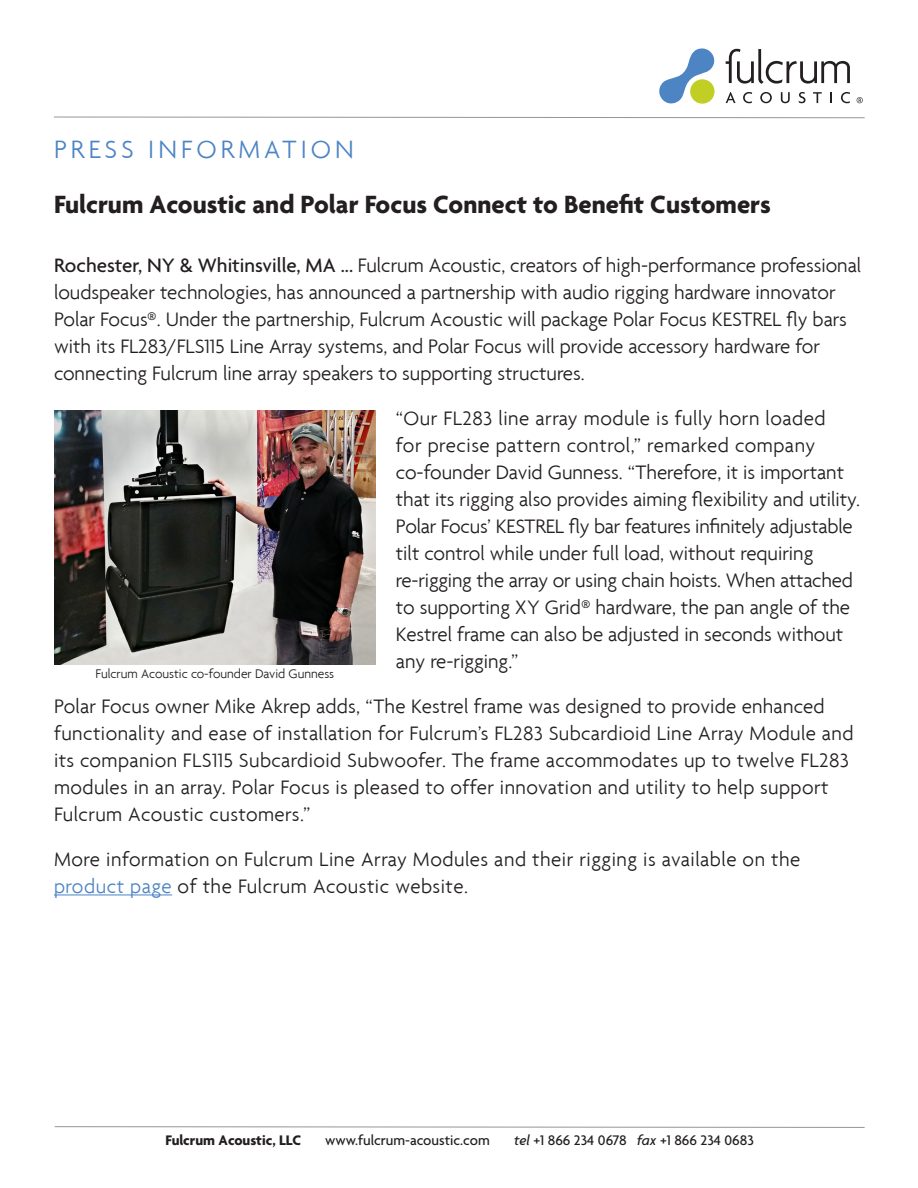
<style>
.page{position:relative;width:918px;height:1188px;background:#fff}
.page>*{position:absolute;margin:0;border:0;box-sizing:border-box;transform-origin:0 0}
.t1{font:700 27px "Agenda";color:#231f20}
.t2{font:300 27px "Agenda";letter-spacing:.15em;color:#4d84c4}
.t3{font:300 21px/27px "Agenda";color:#231f20}
.t4{font:300 21px/27px "Agenda";letter-spacing:.02em;color:#231f20}
.t5{font:300 21px/27px "Agenda";letter-spacing:.025em;color:#231f20}
.t6{font:500 15px "Agenda";color:#231f20}
.t7{font:700 15px "Agenda";color:#231f20}
.t8{font:300 13.5px "Agenda";color:#231f20}
.s1{font-weight:500}
.s2{color:#4d84c4}
.s3{font-style:italic}
</style>
<div class="page">
<svg style="left:54px;top:1126px;width:811px;height:2px;background:#c8c9ca"></svg>
<svg style="left:659px;top:48px;width:56px;height:56px"></svg>
<svg style="left:726px;top:49px;width:124px;height:35px"></svg>
<svg style="left:726px;top:92px;width:10px;height:11px"></svg>
<svg style="left:743px;top:92px;width:9px;height:11px"></svg>
<svg style="left:760px;top:92px;width:12px;height:11px"></svg>
<svg style="left:781px;top:92px;width:9px;height:11px"></svg>
<svg style="left:799px;top:92px;width:7px;height:11px"></svg>
<svg style="left:813px;top:92px;width:9px;height:11px"></svg>
<svg style="left:830px;top:92px;width:2px;height:11px"></svg>
<svg style="left:841px;top:92px;width:9px;height:11px"></svg>
<svg style="left:857px;top:97px;width:6px;height:6px"></svg>
<svg style="left:54px;top:116px;width:811px;height:3px"></svg>
<hr style="left:54px;top:895px;width:118px;height:1px;background:#4d84c4">
<img style="left:54px;top:410px;width:322px;height:255px">
<p class="t2" style="left:54px;top:133px;width:301px">PRESS INFORMATION</p>
<p class="t1" style="left:54px;top:188px;width:718px">Fulcrum Acoustic and Polar Focus Connect to Benefit Customers</p>
<p class="t3" style="left:54px;top:252px;width:809px"><span class="s1">Rochester, NY &amp; Whitinsville, MA ...</span> Fulcrum Acoustic, creators of high-performance professional loudspeaker technologies, has announced a partnership with audio rigging hardware innovator Polar Focus®. Under the partnership, Fulcrum Acoustic will package Polar Focus KESTREL fly bars with its FL283/FLS115 Line Array systems, and Polar Focus will provide accessory hardware for connecting Fulcrum line array speakers to supporting structures.</p>
<p class="t5" style="left:396px;top:405px;width:431px">“Our FL283 line array module is fully horn loaded for precise pattern control,” remarked company</p>
<p class="t3" style="left:396px;top:459px;width:466px">co-founder David Gunness. “Therefore, it is important that its rigging also provides aiming flexibility and utility.<br>Polar Focus’ KESTREL fly bar features infinitely adjustable tilt control while under full load, without requiring re-rigging the array or using chain hoists. When attached to supporting XY Grid® hardware, the pan angle of the Kestrel frame can also be adjusted in seconds without any re-rigging.”</p>
<p class="t4" style="left:54px;top:693px;width:801px">Polar Focus owner Mike Akrep adds, “The Kestrel frame was designed to provide enhanced functionality and ease of installation for Fulcrum’s FL283 Subcardioid Line Array Module and its companion FLS115 Subcardioid Subwoofer. The frame accommodates up to twelve FL283 modules in an array. Polar Focus is pleased to offer innovation and utility to help support Fulcrum Acoustic customers.”</p>
<p class="t5" style="left:54px;top:846px;width:748px">More information on Fulcrum Line Array Modules and their rigging is available on the <span class="s2">product page</span> of the Fulcrum Acoustic website.</p>
<p class="t8" style="left:96px;top:666px;width:240px">Fulcrum Acoustic co-founder David Gunness</p>
<p class="t7" style="left:165px;top:1130px;width:137px">Fulcrum Acoustic, LLC</p>
<p class="t6" style="left:325px;top:1131px;width:166px">www.fulcrum-acoustic.com</p>
<p class="t6" style="left:514px;top:1131px;width:241px"><span class="s3">tel</span> +1 866 234 0678 <span class="s3">fax</span> +1 866 234 0683</p>
</div>
